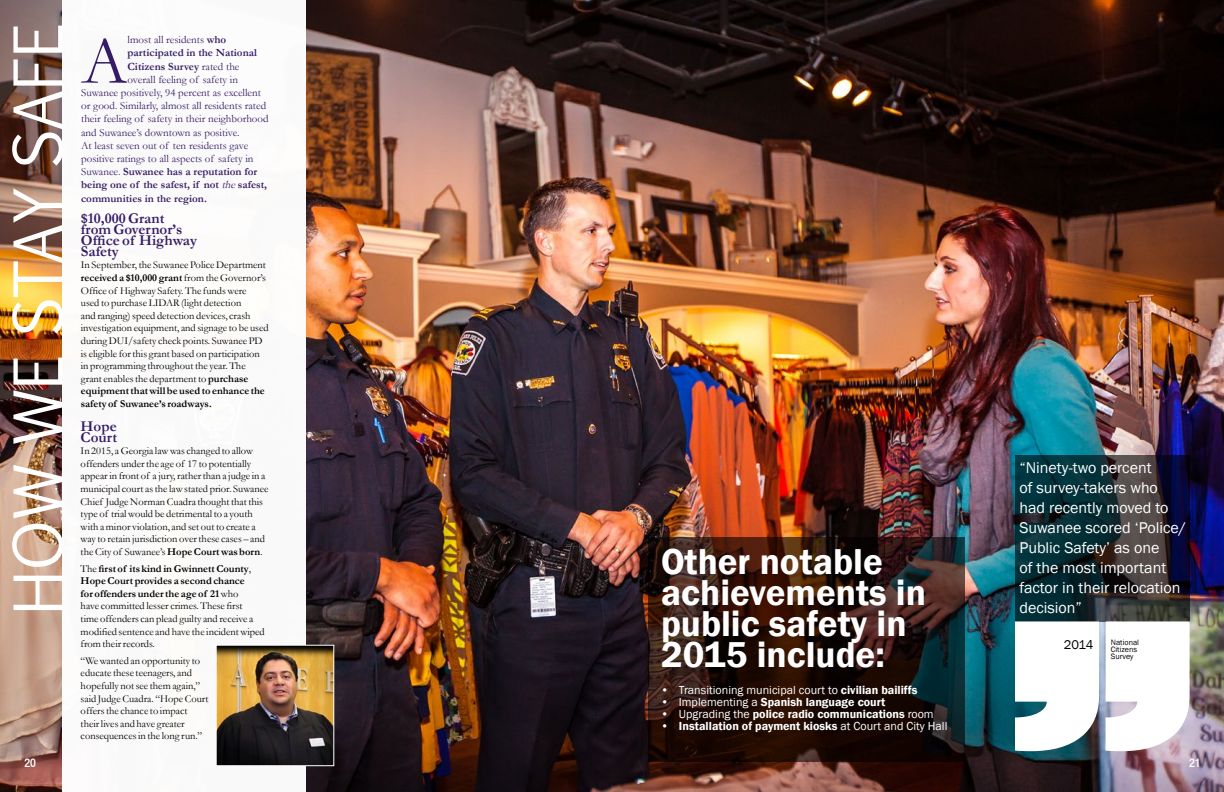
<style>
.page{position:relative;width:1224px;height:792px;background:#fff}
.page>*{position:absolute;margin:0;border:0;box-sizing:border-box;transform-origin:0 0}
.t1{font:67.7px "Garamond";color:#361c66}
.t2{font:64px "Euphemia CAS";color:#fff}
.t3{font:600 37px/31px "Franklin Gothic";color:#fff}
.t4{font:16px/20px "Franklin Gothic";color:#fff}
.t5{font:700 15px/11px "Garamond";color:#361c66}
.t6{font:13px "Franklin Gothic";color:#000}
.t7{font:600 12px "Franklin Gothic";color:#fff}
.t8{font:12px "Franklin Gothic";color:#fff}
.t9{font:500 condensed 12px "Helvetica Neue";color:#fff}
.t10{font:11px "Garamond";color:#361c66}
.t11{font:700 11px "Garamond";color:#361c66}
.t12{font:10.5px/12.6px "Garamond";color:#000}
.t13{font:8px/7px "Franklin Gothic";color:#000}
.s1{font-weight:700}
.s2{font-weight:400}
.s3{font-weight:400;font-style:italic}
.s4{font-weight:600}
</style>
<div class="page">
<img style="left:0;top:0;width:1224px;height:792px">
<div style="left:62px;top:0;width:244px;height:792px;background:#fff"></div>
<svg style="left:1015px;top:455px;width:175px;height:166px;background:#1b2e35"></svg>
<svg style="left:1015px;top:621px;width:175px;height:130px"></svg>
<svg style="left:648px;top:537px;width:317px;height:225px;background:#26140e"></svg>
<img style="left:218px;top:647px;width:114px;height:117px">
<div style="left:216px;top:645px;width:118px;height:121px;border:1px solid #fff"></div>
<h2 class="t2" style="left:-7px;top:615px;width:593px;rotate:-90deg">HOW WE STAY SAFE</h2>
<h1 class="t1" style="left:82px;top:16px;width:47px">A</h1>
<p class="t10" style="left:127px;top:32px;width:100px">lmost all residents <span class="s1">who</span></p>
<p class="t11" style="left:127px;top:45px;width:131px">participated in the National</p>
<p class="t11" style="left:127px;top:59px;width:114px">Citizens Survey <span class="s2">rated the</span></p>
<p class="t10" style="left:127px;top:72px;width:112px">overall feeling of safety in</p>
<p class="t10" style="left:81px;top:85px;width:181px">Suwanee positively, 94 percent as excellent</p>
<p class="t10" style="left:81px;top:98px;width:187px">or good. Similarly, almost all residents rated</p>
<p class="t10" style="left:81px;top:112px;width:189px">their feeling of safety in their neighborhood</p>
<p class="t10" style="left:81px;top:125px;width:160px">and Suwanee’s downtown as positive.</p>
<p class="t10" style="left:81px;top:138px;width:169px">At least seven out of ten residents gave</p>
<p class="t10" style="left:81px;top:151px;width:174px">positive ratings to all aspects of safety in</p>
<p class="t11" style="left:81px;top:164px;width:178px"><span class="s2">Suwanee.</span> Suwanee has a reputation for</p>
<p class="t11" style="left:81px;top:177px;width:187px">being one of the safest, if not <span class="s3">the</span>safest,</p>
<p class="t11" style="left:81px;top:191px;width:127px">communities in the region.</p>
<h3 class="t5" style="left:81px;top:213px;width:118px">$10,000 Grant from Governor’s<br>Office of Highway<br>Safety</h3>
<p class="t12" style="left:81px;top:259px;width:189px">In September, the Suwanee Police Department <span class="s1">received a $10,000 grant</span> from the Governor’s Office of Highway Safety. The funds were<br>used to purchase LIDAR (light detection<br>and ranging) speed detection devices, crash investigation equipment, and signage to be used during DUI/safety check points. Suwanee PD is eligible for this grant based on participation in programming throughout the year. The grant enables the department to <span class="s1">purchase equipment that will be used to enhance the safety of Suwanee’s roadways.</span></p>
<h3 class="t5" style="left:81px;top:420px;width:38px">Hope<br>Court</h3>
<p class="t12" style="left:81px;top:444px;width:190px">In 2015, a Georgia law was changed to allow offenders under the age of 17 to potentially appear in front of a jury, rather than a judge in a municipal court as the law stated prior. Suwanee Chief Judge Norman Cuadra thought that this type of trial would be detrimental to a youth with a minor violation, and set out to create a way to retain jurisdiction over these cases – and the City of Suwanee’s <span class="s1">Hope Court was born</span>.</p>
<p class="t12" style="left:81px;top:562px;width:186px">The <span class="s1">first of its kind in Gwinnett County</span>, <span class="s1">Hope Court provides a second chance<br>for offenders under the age of 21</span> who<br>have committed lesser crimes. These first<br>time offenders can plead guilty and receive a modified sentence and have the incident wiped from their records.</p>
<p class="t12" style="left:81px;top:654px;width:130px">“We wanted an opportunity to educate these teenagers, and hopefully not see them again,” said Judge Cuadra. “Hope Court offers the chance to impact their lives and have greater consequences in the long run.”</p>
<h3 class="t3" style="left:661px;top:547px;width:267px">Other notable achievements in public safety in<br>2015 include:</h3>
<p class="t8" style="left:661px;top:682px;width:258px">• Transitioning municipal court to <span class="s4">civilian bailiffs</span></p>
<p class="t7" style="left:661px;top:695px;width:226px"><span class="s2">• Implementing a</span> Spanish language court</p>
<p class="t7" style="left:661px;top:707px;width:274px"><span class="s2">• Upgrading the</span> police radio communications <span class="s2">room</span></p>
<p class="t7" style="left:661px;top:719px;width:288px">• Installation of payment kiosks <span class="s2">at Court and City Hall</span></p>
<h3 class="t4" style="left:1019px;top:458px;width:168px">“Ninety-two percent<br>of survey-takers who had recently moved to<br>Suwanee scored ‘Police/<br>Public Safety’ as one<br>of the most important factor in their relocation decision”</h3>
<p class="t6" style="left:1064px;top:636px;width:31px">2014</p>
<p class="t13" style="left:1111px;top:639px;width:30px">National<br>Citizens<br>Survey</p>
<p class="t9" style="left:24px;top:756px;width:13px">20</p>
<p class="t9" style="left:1189px;top:756px;width:13px">21</p>
</div>
